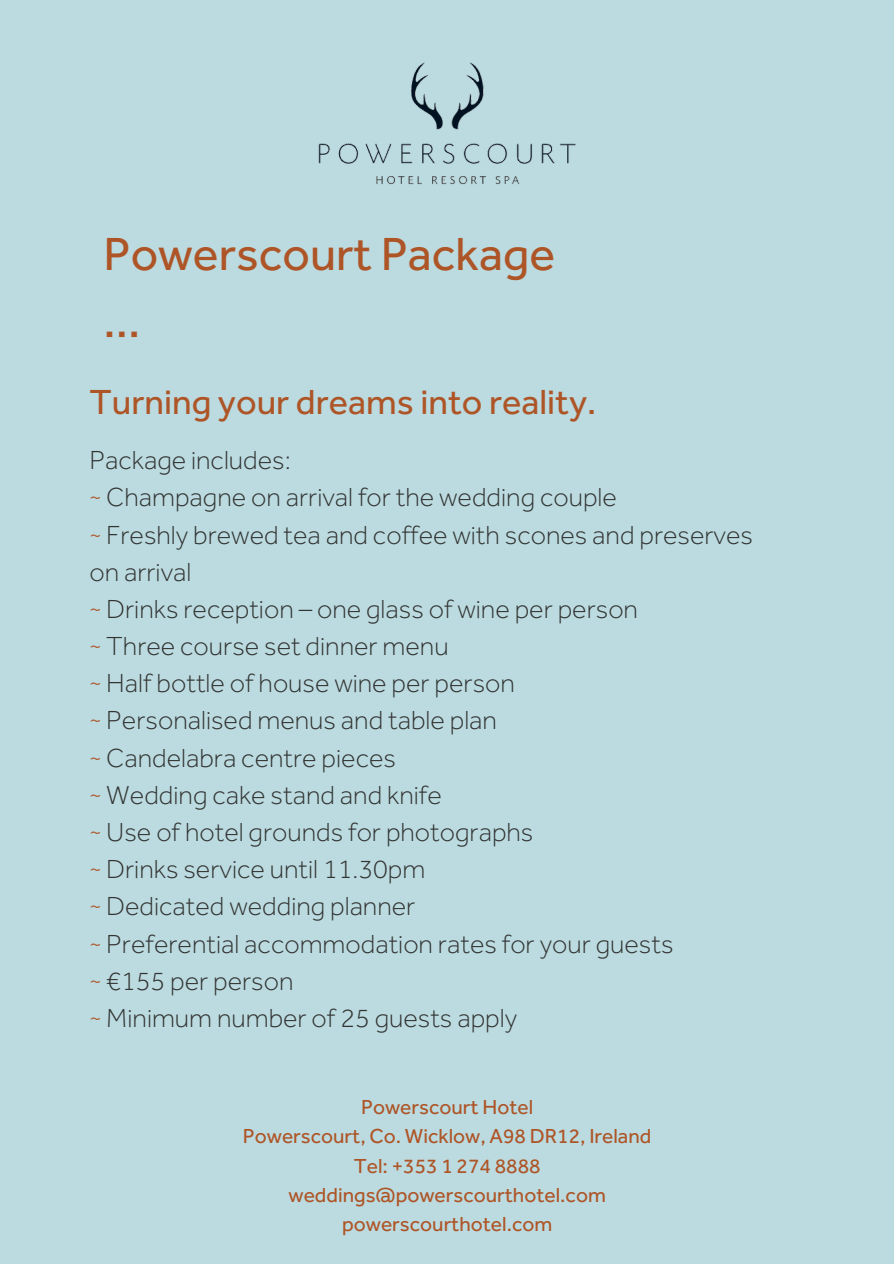
<style>
.page{position:relative;width:894px;height:1264px;background:#fff}
.page>*{position:absolute;margin:0;border:0;box-sizing:border-box;transform-origin:0 0}
.t1{font:48px "Effra";color:#ae5527}
.t2{font:36px "Effra";color:#ae5527}
.t3{font:300 27px/37.2px "Effra";color:#333433}
.t4{font:21px "Effra";color:#ae5527}
.s1{color:#ae5527}
</style>
<div class="page">
<div style="left:0;top:0;width:893px;height:1263px;background:#bbdbe0"></div>
<img style="left:318px;top:62px;width:258px;height:123px">
<p class="t1" style="left:103px;top:224px;width:453px">Powerscourt Package</p>
<p class="t1" style="left:103px;top:291px;width:38px">...</p>
<p class="t2" style="left:89px;top:380px;width:508px">Turning your dreams into reality.</p>
<p class="t3" style="left:89px;top:441px;width:203px">Package includes:</p>
<p class="t3" style="left:89px;top:478px;width:529px"><span class="s1">~</span> Champagne on arrival for the wedding couple</p>
<p class="t3" style="left:89px;top:515px;width:665px"><span class="s1">~</span> Freshly brewed tea and coffee with scones and preserves on arrival</p>
<p class="t3" style="left:89px;top:590px;width:550px"><span class="s1">~</span> Drinks reception – one glass of wine per person</p>
<p class="t3" style="left:89px;top:627px;width:360px"><span class="s1">~</span> Three course set dinner menu</p>
<p class="t3" style="left:89px;top:664px;width:427px"><span class="s1">~</span> Half bottle of house wine per person</p>
<p class="t3" style="left:89px;top:701px;width:409px"><span class="s1">~</span> Personalised menus and table plan</p>
<p class="t3" style="left:89px;top:738px;width:308px"><span class="s1">~</span> Candelabra centre pieces</p>
<p class="t3" style="left:89px;top:775px;width:354px"><span class="s1">~</span> Wedding cake stand and knife</p>
<p class="t3" style="left:89px;top:813px;width:445px"><span class="s1">~</span> Use of hotel grounds for photographs</p>
<p class="t3" style="left:89px;top:850px;width:337px"><span class="s1">~</span> Drinks service until 11.30pm</p>
<p class="t3" style="left:89px;top:887px;width:327px"><span class="s1">~</span> Dedicated wedding planner</p>
<p class="t3" style="left:89px;top:924px;width:585px"><span class="s1">~</span> Preferential accommodation rates for your guests</p>
<p class="t3" style="left:89px;top:961px;width:205px"><span class="s1">~</span> €155 per person</p>
<p class="t3" style="left:89px;top:998px;width:429px"><span class="s1">~</span> Minimum number of 25 guests apply</p>
<p class="t4" style="left:361px;top:1094px;width:173px">Powerscourt Hotel</p>
<p class="t4" style="left:243px;top:1123px;width:410px">Powerscourt, Co. Wicklow, A98 DR12, Ireland</p>
<p class="t4" style="left:353px;top:1152px;width:188px">Tel: +353 1 274 8888</p>
<p class="t4" style="left:288px;top:1182px;width:319px">weddings@powerscourthotel.com</p>
<p class="t4" style="left:342px;top:1211px;width:212px">powerscourthotel.com</p>
</div>
